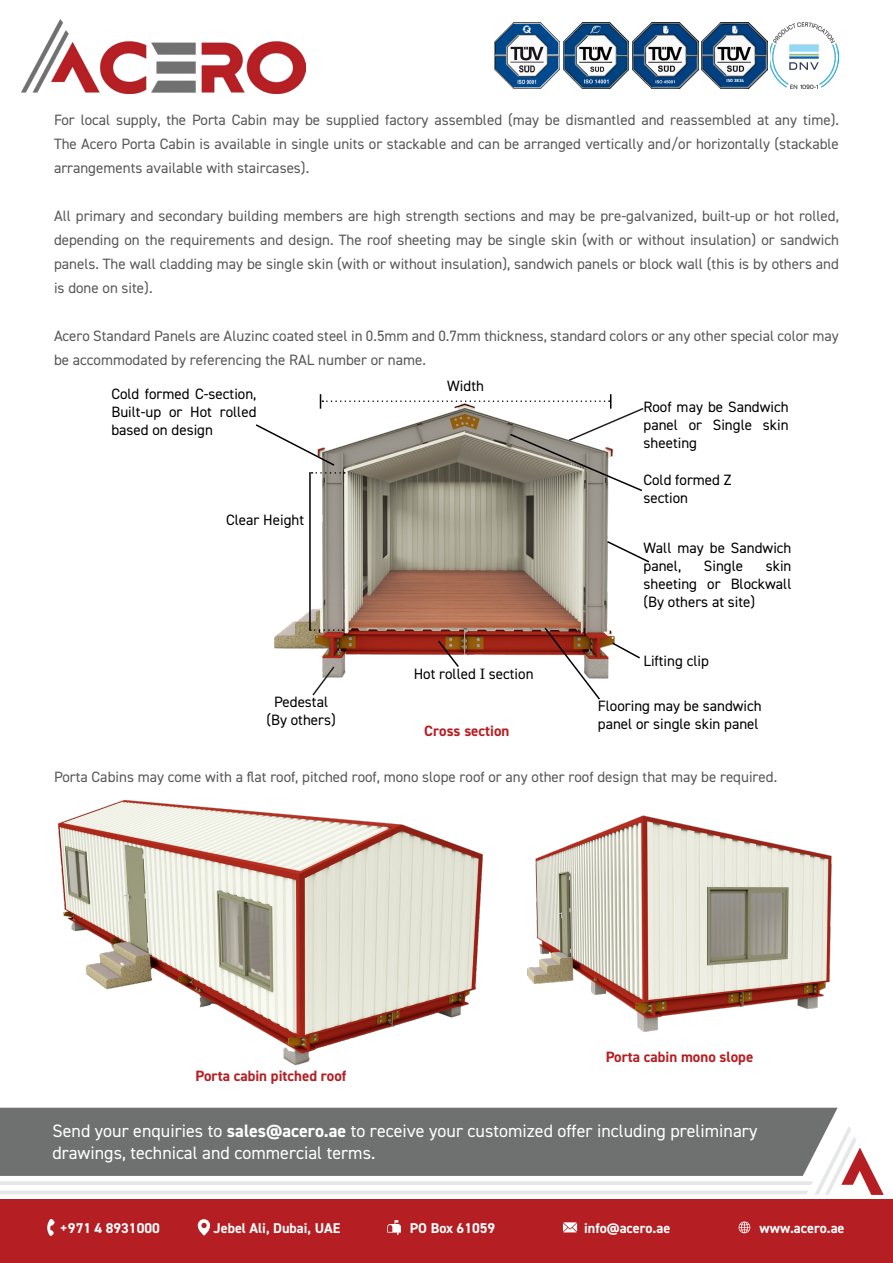
<style>
.page{position:relative;width:893px;height:1263px;background:#fff}
.page>*{position:absolute;margin:0;border:0;box-sizing:border-box;transform-origin:0 0}
.t1{font:18px/21.6px "DIN2014";color:#fff}
.t2{font:15px/24px "DIN2014";color:#57585a;text-align:justify}
.t3{font:15px/18px "DIN2014";color:#000}
.t4{font:700 15px "DIN2014";color:#b51f23}
.t5{font:700 14.25px "DIN2014";color:#fff}
.t6{font:700 4.5px "DIN2014";color:#fff}
.s1{font-family:"Calisto"}
.s2{font-weight:700}
</style>
<div class="page">
<img style="left:57px;top:800px;width:426px;height:266px">
<img style="left:274px;top:492px;width:341px;height:187px">
<img style="left:527px;top:815px;width:305px;height:217px">
<svg style="left:436px;top:639px;width:24px;height:30px"></svg>
<svg style="left:611px;top:641px;width:29px;height:19px"></svg>
<hr style="left:309px;top:472px;width:2px;height:158px;background:#000">
<svg style="left:310px;top:629px;width:33px;height:2px"></svg>
<svg style="left:311px;top:665px;width:25px;height:31px"></svg>
<svg style="left:543px;top:626px;width:58px;height:74px"></svg>
<svg style="left:606px;top:540px;width:44px;height:24px"></svg>
<svg style="left:255px;top:394px;width:389px;height:98px"></svg>
<svg style="left:0;top:1127px;width:884px;height:68px"></svg>
<div style="left:0;top:1200px;width:893px;height:63px;background:#b51f23"></div>
<svg style="left:47px;top:1219px;width:8px;height:17px"></svg>
<svg style="left:198px;top:1219px;width:12px;height:16px"></svg>
<svg style="left:563px;top:1222px;width:14px;height:10px"></svg>
<svg style="left:387px;top:1220px;width:14px;height:15px"></svg>
<svg style="left:739px;top:1221px;width:11px;height:12px"></svg>
<div style="left:0;top:1108px;width:838px;height:68px;background:#6f7070"></div>
<img style="left:21px;top:20px;width:284px;height:73px">
<img style="left:563px;top:22px;width:66px;height:66px">
<img style="left:632px;top:22px;width:66px;height:66px">
<img style="left:494px;top:22px;width:66px;height:66px">
<img style="left:770px;top:22px;width:68px;height:66px">
<img style="left:701px;top:22px;width:66px;height:66px">
<div style="left:722px;top:78px;width:24px;height:6px;background:#004080"></div>
<p class="t6" style="left:726px;top:77px;width:19px">ISO 3834</p>
<p class="t2" style="left:54px;top:107px;width:786px">For local supply, the Porta Cabin may be supplied factory assembled (may be dismantled and reassembled at any time .( The Acero Porta Cabin is available in single units or stackable and can be arranged vertically and/or horizontally (stackable arrangements available with staircases .(</p>
<p class="t2" style="left:54px;top:203px;width:787px">All primary and secondary building members are high strength sections and may be pre-galvanized, built-up or hot rolled, depending on the requirements and design. The roof sheeting may be single skin (with or without insulation) or sandwich panels. The wall cladding may be single skin (with or without insulation ,) sandwich panels or block wall (this is by others and is done on site .(</p>
<p class="t2" style="left:54px;top:323px;width:786px">Acero Standard Panels are Aluzinc coated steel in 0.5mm and 0.7mm thickness, standard colors or any other special color may be accommodated by referencing the RAL number or name.</p>
<p class="t3" style="left:111px;top:384px;width:147px;text-align:right">Cold formed -C section, rolled</p>
<p class="t3" style="left:111px;top:402px;width:103px">Built-up<br>based on design</p>
<p class="t3" style="left:190px;top:402px;width:23px">Hot</p>
<p class="t3" style="left:169px;top:402px;width:15px">or</p>
<p class="t3" style="left:226px;top:510px;width:80px">Clear Height</p>
<p class="t3" style="left:266px;top:692px;width:71px;text-align:center">Pedestal (By others(</p>
<p class="t3" style="left:447px;top:376px;width:38px">Width</p>
<p class="t3" style="left:414px;top:664px;width:121px">Hot rolled <span class="s1">I</span> section</p>
<p class="t4" style="left:424px;top:721px;width:87px">Cross section</p>
<p class="t3" style="left:643px;top:398px;width:147px;text-align:right">Roof may be Sandwich skin</p>
<p class="t3" style="left:713px;top:416px;width:41px">Single</p>
<p class="t3" style="left:643px;top:416px;width:55px">panel sheeting</p>
<p class="t3" style="left:689px;top:416px;width:15px">or</p>
<p class="t3" style="left:643px;top:470px;width:90px">Cold formed Z section</p>
<p class="t3" style="left:643px;top:538px;width:149px;text-align:right">Wall may be Sandwich skin</p>
<p class="t3" style="left:704px;top:556px;width:41px">Single</p>
<p class="t3" style="left:643px;top:556px;width:39px">panel,</p>
<p class="t3" style="left:643px;top:574px;width:113px">sheeting<br>(By others at site(</p>
<p class="t3" style="left:731px;top:574px;width:62px">Blockwall</p>
<p class="t3" style="left:707px;top:574px;width:15px">or</p>
<p class="t3" style="left:643px;top:651px;width:67px">Lifting clip</p>
<p class="t3" style="left:598px;top:697px;width:165px">Flooring may be sandwich panel or single skin panel</p>
<p class="t2" style="left:54px;top:764px;width:725px">Porta Cabins may come with a flat roof, pitched roof, mono slope roof or any other roof design that may be required.</p>
<p class="t4" style="left:196px;top:1066px;width:152px">Porta cabin pitched roof</p>
<p class="t4" style="left:606px;top:1047px;width:149px">Porta cabin mono slope</p>
<p class="t1" style="left:52px;top:1120px;width:706px">Send your enquiries to <span class="s2">sales@acero.ae</span> to receive your customized offer including preliminary drawings, technical and commercial terms.</p>
<p class="t5" style="left:60px;top:1218px;width:101px">+971 4 8931000</p>
<p class="t5" style="left:214px;top:1218px;width:128px">Jebel Ali, Dubai, UAE</p>
<p class="t5" style="left:410px;top:1218px;width:87px">PO Box 61059</p>
<p class="t5" style="left:584px;top:1218px;width:88px">info@acero.ae</p>
<p class="t5" style="left:759px;top:1218px;width:87px">www.acero.ae</p>
</div>
